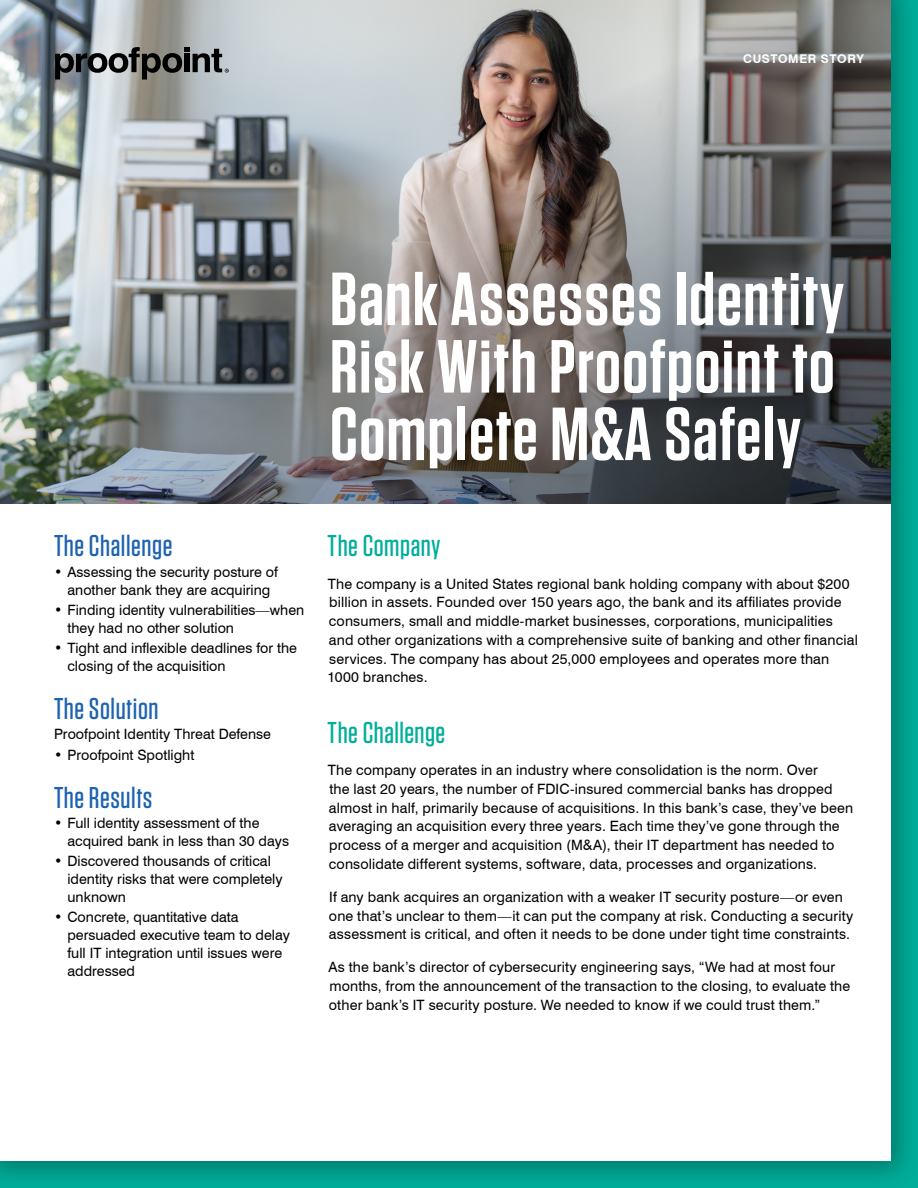
<style>
.page{position:relative;width:918px;height:1188px;background:#fff}
.page>*{position:absolute;margin:0;border:0;box-sizing:border-box;transform-origin:0 0}
.t1{font:600 75px/67.5px "Tungsten";letter-spacing:.02em;color:#fff}
.t2{font:500 30px "Tungsten";letter-spacing:.02em;color:#1e63af}
.t3{font:500 30px "Tungsten";letter-spacing:.015em;color:#00ae9a}
.t4{font:14.25px/18.8px "Swiss 721 BT";letter-spacing:.01em;color:#000}
.t5{font:700 12px "Swiss 721 BT";letter-spacing:.05em;color:#fff}
</style>
<div class="page">
<div style="left:0;top:0;width:918px;height:1188px;background:#000;opacity:.3"></div>
<div style="left:0;top:0;width:891px;height:1161px;background:#fff"></div>
<img style="left:0;top:0;width:891px;height:503px">
<svg style="left:55px;top:47px;width:174px;height:33px;background:#6c7070"></svg>
<p class="t5" style="left:743px;top:52px;width:122px">CUSTOMER STORY</p>
<h1 class="t1" style="left:330px;top:267px;width:516px">Bank Assesses Identity<br>Risk With Proofpoint to<br>Complete M&amp;A Safely</h1>
<h2 class="t2" style="left:54px;top:530px;width:120px">The Challenge</h2>
<p class="t4" style="left:54px;top:562px;width:225px;line-height:18px;text-align:center">• Assessing the security posture of another bank they are acquiring</p>
<p class="t4" style="left:68px;top:601px;width:238px;line-height:18px;text-indent:-14px">• Finding identity vulnerabilities—when they had no other solution</p>
<p class="t4" style="left:68px;top:639px;width:231px;line-height:18px;text-indent:-14px">• Tight and inflexible deadlines for the closing of the acquisition</p>
<h2 class="t2" style="left:54px;top:693px;width:106px">The Solution</h2>
<p class="t4" style="left:54px;top:725px;width:219px">Proofpoint Identity Threat Defense</p>
<p class="t4" style="left:54px;top:745px;width:142px">• Proofpoint Spotlight</p>
<h2 class="t2" style="left:54px;top:782px;width:100px">The Results</h2>
<p class="t4" style="left:68px;top:814px;width:223px;line-height:18px;text-indent:-14px">• Full identity assessment of the acquired bank in less than 30 days</p>
<p class="t4" style="left:68px;top:852px;width:217px;line-height:18px;text-indent:-14px">• Discovered thousands of critical identity risks that were completely unknown</p>
<p class="t4" style="left:68px;top:908px;width:224px;line-height:18px;text-indent:-14px">• Concrete, quantitative data persuaded executive team to delay full IT integration until issues were addressed</p>
<h2 class="t3" style="left:328px;top:530px;width:115px">The Company</h2>
<p class="t4" style="left:327px;top:574px;width:532px">The company is a United States regional bank holding company with about $200 billion in assets. Founded over 150 years ago, the bank and its affiliates provide consumers, small and middle-market businesses, corporations, municipalities and other organizations with a comprehensive suite of banking and other financial services. The company has about 25,000 employees and operates more than 1000 branches.</p>
<h2 class="t3" style="left:328px;top:717px;width:119px">The Challenge</h2>
<p class="t4" style="left:328px;top:761px;width:527px">The company operates in an industry where consolidation is the norm. Over<br>the last 20 years, the number of FDIC-insured commercial banks has dropped almost in half, primarily because of acquisitions. In this bank’s case, they’ve been averaging an acquisition every three years. Each time they’ve gone through the process of a merger and acquisition (M&amp;A), their IT department has needed to consolidate different systems, software, data, processes and organizations.</p>
<p class="t4" style="left:329px;top:887px;width:526px">If any bank acquires an organization with a weaker IT security posture—or even one that’s unclear to them—it can put the company at risk. Conducting a security assessment is critical, and often it needs to be done under tight time constraints.</p>
<p class="t4" style="left:328px;top:958px;width:523px">As the bank’s director of cybersecurity engineering says, “We had at most four months, from the announcement of the transaction to the closing, to evaluate the other bank’s IT security posture. We needed to know if we could trust them.”</p>
</div>
